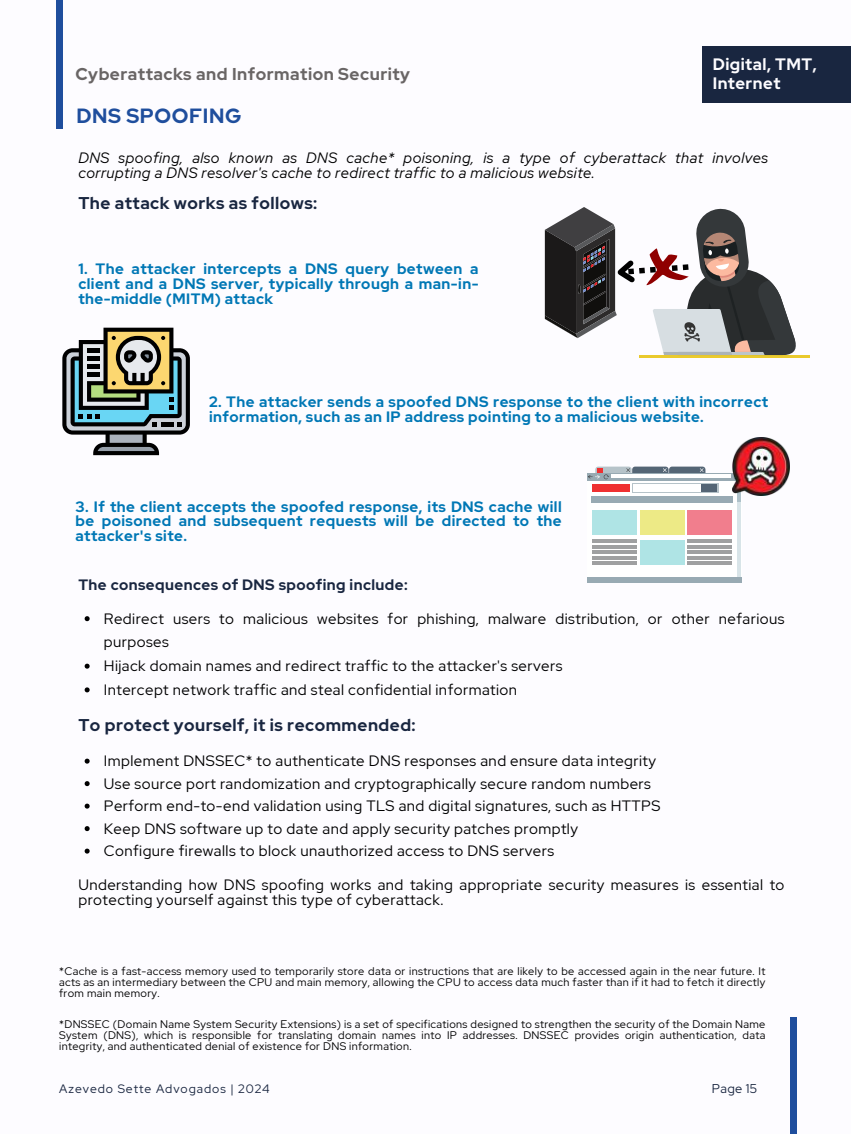
<style>
.page{position:relative;width:851px;height:1134px;background:#fff}
.page>*{position:absolute;margin:0;border:0;box-sizing:border-box;transform-origin:0 0}
.t1{font:700 20.6px "Red Hat Display";letter-spacing:.03em;color:#1f4e9d}
.t2{font:700 17px "Red Hat Display";letter-spacing:.03em;color:#192640}
.t3{font:700 17px "Red Hat Display";letter-spacing:.03em;color:#696565}
.t4{font:700 16.6px/19.2px "Red Hat Display";letter-spacing:.03em;color:#fdfcff}
.t5{font:15px/22.4px "Red Hat Display";letter-spacing:.03em;color:#000}
.t6{font:700 15px/15px "Red Hat Display";letter-spacing:.03em;color:#0077b5;text-align:justify}
.t7{font:italic 15px/15px "Red Hat Display";letter-spacing:.03em;color:#000}
.t8{font:700 15px "Red Hat Display";letter-spacing:.03em;color:#192640}
.t9{font:12.8px "Red Hat Display";letter-spacing:.03em;color:#192640}
.t10{font:12.2px "Red Hat Display";letter-spacing:.08em;color:#192640}
.t11{font:11px/11px "Red Hat Display";letter-spacing:.03em;color:#000;text-align:justify}
</style>
<div class="page">
<hr style="left:638px;top:355px;width:171px;height:3px;background:#eaca2d">
<svg style="left:545px;top:207px;width:251px;height:148px"></svg>
<svg style="left:62px;top:328px;width:128px;height:127px"></svg>
<div style="left:595px;top:467px;width:36px;height:16px;background:#b6c3c9;border-radius:3px"></div>
<div style="left:632px;top:467px;width:36px;height:16px;background:#546575;border-radius:3px"></div>
<div style="left:669px;top:467px;width:36px;height:16px;background:#546575;border-radius:3px"></div>
<div style="left:587px;top:473px;width:154px;height:110px;background:#fff"></div>
<svg style="left:587px;top:473px;width:145px;height:8px"></svg>
<hr style="left:611px;top:475px;width:119px;height:3px;background:#fff">
<svg style="left:587px;top:468px;width:22px;height:11px"></svg>
<svg style="left:626px;top:468px;width:4px;height:4px"></svg>
<div style="left:592px;top:485px;width:37px;height:7px;background:#ef3031"></div>
<div style="left:701px;top:485px;width:16px;height:7px;background:#546575"></div>
<div style="left:591px;top:496px;width:141px;height:7px;background:#98aab3"></div>
<div style="left:592px;top:511px;width:44px;height:24px;background:#afe4e5"></div>
<div style="left:640px;top:511px;width:44px;height:24px;background:#edea86"></div>
<div style="left:640px;top:540px;width:44px;height:24px;background:#afe4e5"></div>
<div style="left:687px;top:511px;width:44px;height:24px;background:#f17e8d"></div>
<hr style="left:737px;top:481px;width:4px;height:102px;background:#d8e4e8">
<hr style="left:737px;top:481px;width:4px;height:21px;background:#aec1c9">
<hr style="left:592px;top:539px;width:44px;height:4px;background:#9fa0a1">
<hr style="left:592px;top:545px;width:44px;height:4px;background:#9fa0a1">
<hr style="left:592px;top:550px;width:44px;height:4px;background:#9fa0a1">
<hr style="left:592px;top:556px;width:44px;height:3px;background:#9fa0a1">
<hr style="left:592px;top:561px;width:44px;height:4px;background:#9fa0a1">
<hr style="left:687px;top:539px;width:44px;height:4px;background:#9fa0a1">
<hr style="left:687px;top:545px;width:44px;height:4px;background:#9fa0a1">
<hr style="left:687px;top:550px;width:44px;height:4px;background:#9fa0a1">
<hr style="left:687px;top:556px;width:44px;height:3px;background:#9fa0a1">
<hr style="left:687px;top:561px;width:44px;height:4px;background:#9fa0a1">
<div style="left:587px;top:577px;width:154px;height:6px;background:#98aab3"></div>
<img style="left:732px;top:438px;width:57px;height:57px">
<svg style="left:85px;top:616px;width:5px;height:5px"></svg>
<svg style="left:85px;top:664px;width:5px;height:5px"></svg>
<svg style="left:85px;top:687px;width:5px;height:5px"></svg>
<svg style="left:85px;top:759px;width:5px;height:5px"></svg>
<svg style="left:85px;top:781px;width:5px;height:5px"></svg>
<svg style="left:85px;top:804px;width:5px;height:5px"></svg>
<svg style="left:85px;top:826px;width:5px;height:5px"></svg>
<svg style="left:85px;top:849px;width:5px;height:5px"></svg>
<div style="left:790px;top:1018px;width:6px;height:116px;background:#1f4e9d"></div>
<div style="left:702px;top:46px;width:148px;height:57px;background:#192640"></div>
<div style="left:56px;top:0;width:6px;height:129px;background:#1f4e9d"></div>
<p class="t3" style="left:75px;top:63px;width:336px">Cyberattacks and Information Security</p>
<h1 class="t1" style="left:76px;top:102px;width:166px">DNS SPOOFING</h1>
<p class="t4" style="left:712px;top:55px;width:106px">Digital, TMT,<br>Internet</p>
<p class="t7" style="left:78px;top:150px;width:691px">DNS spoofing, also known as DNS cache* poisoning, is a type of cyberattack that involves corrupting a DNS resolver's cache to redirect traffic to a malicious website.</p>
<p class="t2" style="left:78px;top:192px;width:240px">The attack works as follows:</p>
<p class="t6" style="left:78px;top:262px;width:401px">1. The attacker intercepts a DNS query between a client and a DNS server, typically through a man-in&shy;the-middle (MITM) attack</p>
<p class="t6" style="left:209px;top:395px;width:560px">2. The attacker sends a spoofed DNS response to the client with incorrect information, such as an IP address pointing to a malicious website.</p>
<p class="t6" style="left:75px;top:499px;width:487px">3. If the client accepts the spoofed response, its DNS cache will be poisoned and subsequent requests will be directed to the attacker's site.</p>
<p class="t8" style="left:78px;top:575px;width:331px">The consequences of DNS spoofing include:</p>
<p class="t5" style="left:104px;top:606px;width:682px;line-height:23.8px">Redirect users to malicious websites for phishing, malware distribution, or other nefarious purposes<br>Hijack domain names and redirect traffic to the attacker's servers<br>Intercept network traffic and steal confidential information</p>
<p class="t2" style="left:78px;top:714px;width:339px">To protect yourself, it is recommended:</p>
<p class="t5" style="left:104px;top:750px;width:558px">Implement DNSSEC* to authenticate DNS responses and ensure data integrity Use source port randomization and cryptographically secure random numbers Perform end-to-end validation using TLS and digital signatures, such as HTTPS Keep DNS software up to date and apply security patches promptly<br>Configure firewalls to block unauthorized access to DNS servers</p>
<p class="t5" style="left:78px;top:877px;width:707px;line-height:15px">Understanding how DNS spoofing works and taking appropriate security measures is essential to protecting yourself against this type of cyberattack.</p>
<p class="t11" style="left:59px;top:966px;width:707px">*Cache is a fast-access memory used to temporarily store data or instructions that are likely to be accessed again in the near future. It acts as an intermediary between the CPU and main memory, allowing the CPU to access data much faster than if it had to fetch it directly from main memory.</p>
<p class="t11" style="left:59px;top:1018px;width:707px">*DNSSEC (Domain Name System Security Extensions) is a set of specifications designed to strengthen the security of the Domain Name System (DNS), which is responsible for translating domain names into IP addresses. DNSSEC provides origin authentication, data integrity, and authenticated denial of existence for DNS information.</p>
<p class="t10" style="left:59px;top:1081px;width:212px">Azevedo Sette Advogados | 2024</p>
<p class="t9" style="left:711px;top:1080px;width:47px">Page 15</p>
</div>
